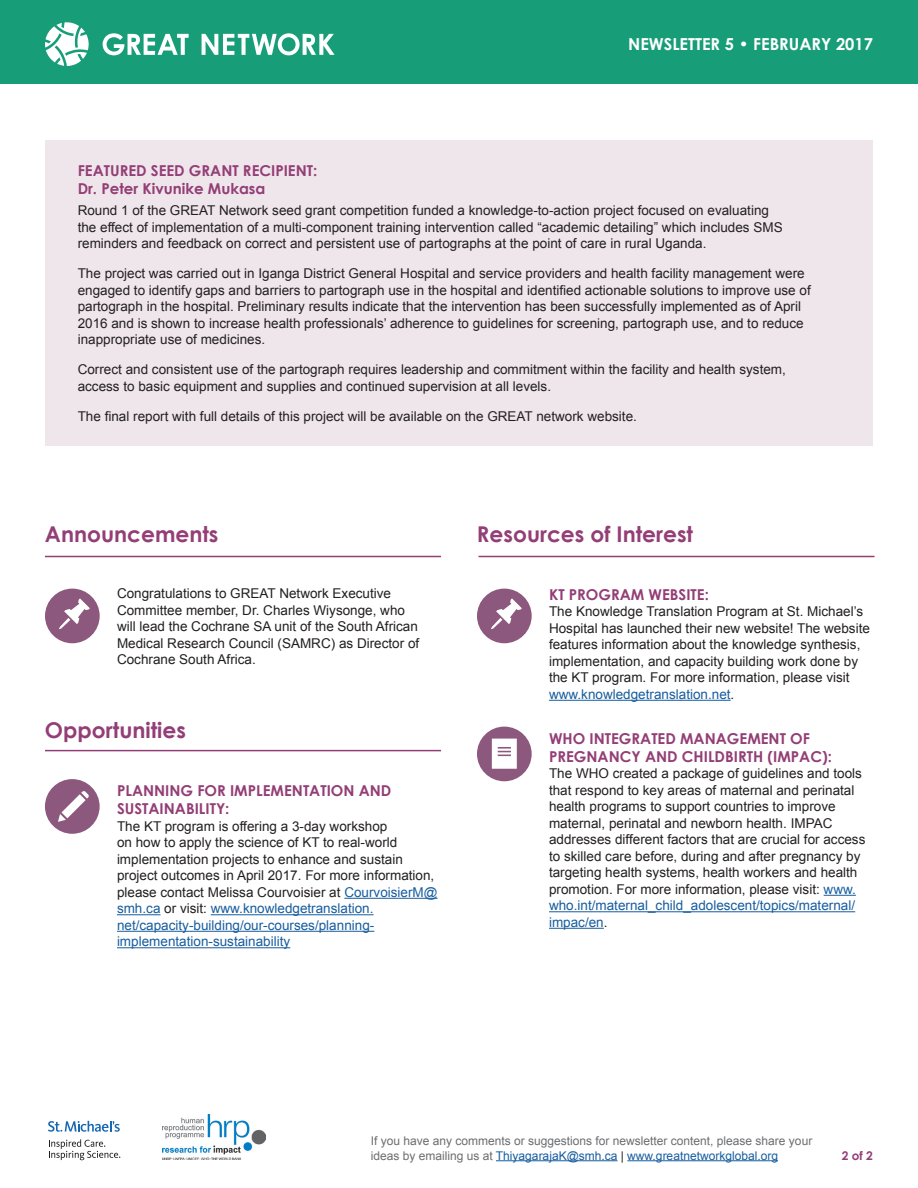
<style>
.page{position:relative;width:918px;height:1188px;background:#fff}
.page>*{position:absolute;margin:0;border:0;box-sizing:border-box;transform-origin:0 0}
.t1{font:700 21.75px "Century Gothic";color:#933e76}
.t2{font:700 16.5px "Century Gothic";color:#fff}
.t3{font:700 15px/18px "Century Gothic";color:#933e76}
.t4{font:13.5px/16.5px "Arial";color:#231f20}
.t5{font:12px/15px "Arial";color:#6c6d70}
.t6{font:700 12px "Century Gothic";color:#933e76}
.s1{color:#175d9e}
.s2{color:#231f20}
</style>
<div class="page">
<hr style="left:496px;top:1160px;width:122px;height:1px;background:#175d9e">
<hr style="left:627px;top:1160px;width:151px;height:1px;background:#175d9e">
<svg style="left:49px;top:1139px;width:71px;height:21px"></svg>
<svg style="left:48px;top:1121px;width:72px;height:11px"></svg>
<div style="left:0;top:0;width:918px;height:84px;background:#179d77"></div>
<svg style="left:202px;top:33px;width:133px;height:22px"></svg>
<svg style="left:103px;top:33px;width:86px;height:22px"></svg>
<svg style="left:45px;top:22px;width:44px;height:44px"></svg>
<img style="left:163px;top:1115px;width:102px;height:45px">
<div style="left:45px;top:589px;width:55px;height:54px;background:#8d587e;border-radius:50%"></div>
<svg style="left:59px;top:598px;width:31px;height:31px"></svg>
<div style="left:477px;top:589px;width:55px;height:54px;background:#8d587e;border-radius:50%"></div>
<svg style="left:491px;top:598px;width:31px;height:31px"></svg>
<hr style="left:344px;top:898px;width:94px;height:1px;background:#175d9e">
<hr style="left:117px;top:914px;width:44px;height:1px;background:#175d9e">
<hr style="left:211px;top:914px;width:163px;height:1px;background:#175d9e">
<hr style="left:117px;top:931px;width:257px;height:1px;background:#175d9e">
<hr style="left:117px;top:947px;width:173px;height:1px;background:#175d9e">
<hr style="left:549px;top:700px;width:182px;height:1px;background:#175d9e">
<hr style="left:824px;top:895px;width:32px;height:1px;background:#175d9e">
<hr style="left:549px;top:911px;width:306px;height:1px;background:#175d9e">
<hr style="left:549px;top:928px;width:55px;height:1px;background:#175d9e">
<div style="left:477px;top:727px;width:55px;height:54px;background:#8d587e;border-radius:50%"></div>
<svg style="left:491px;top:738px;width:26px;height:31px"></svg>
<hr style="left:45px;top:556px;width:396px;height:1px;background:#933e76">
<hr style="left:45px;top:750px;width:396px;height:1px;background:#933e76">
<hr style="left:478px;top:556px;width:397px;height:1px;background:#933e76">
<svg style="left:45px;top:779px;width:55px;height:55px"></svg>
<div style="left:45px;top:140px;width:828px;height:306px;background:#efe6eb"></div>
<p class="t2" style="left:628px;top:31px;width:246px">NEWSLETTER 5 • FEBRUARY 2017</p>
<p class="t3" style="left:78px;top:161px;width:241px">FEATURED SEED GRANT RECIPIENT:<br>Dr. Peter Kivunike Mukasa</p>
<p class="t4" style="left:78px;top:202px;width:707px">Round 1 of the GREAT Network seed grant competition funded a knowledge-to-action project focused on evaluating the effect of implementation of a multi-component training intervention called “academic detailing” which includes SMS reminders and feedback on correct and persistent use of partographs at the point of care in rural Uganda.</p>
<p class="t4" style="left:78px;top:265px;width:735px">The project was carried out in Iganga District General Hospital and service providers and health facility management were engaged to identify gaps and barriers to partograph use in the hospital and identified actionable solutions to improve use of partograph in the hospital. Preliminary results indicate that the intervention has been successfully implemented as of April 2016 and is shown to increase health professionals’ adherence to guidelines for screening, partograph use, and to reduce inappropriate use of medicines.</p>
<p class="t4" style="left:78px;top:361px;width:710px">Correct and consistent use of the partograph requires leadership and commitment within the facility and health system, access to basic equipment and supplies and continued supervision at all levels.</p>
<p class="t4" style="left:78px;top:408px;width:561px">The final report with full details of this project will be available on the GREAT network website.</p>
<h1 class="t1" style="left:45px;top:518px;width:175px">Announcements</h1>
<p class="t4" style="left:117px;top:586px;width:304px">Congratulations to GREAT Network Executive Committee member, Dr. Charles Wiysonge, who will lead the Cochrane SA unit of the South African Medical Research Council (SAMRC) as Director of Cochrane South Africa.</p>
<h1 class="t1" style="left:45px;top:713px;width:142px">Opportunities</h1>
<p class="t3" style="left:117px;top:781px;width:276px">PLANNING FOR IMPLEMENTATION AND<br>SUSTAINABILITY:</p>
<p class="t4" style="left:117px;top:818px;width:322px">The KT program is offering a 3-day workshop<br>on how to apply the science of KT to real-world implementation projects to enhance and sustain project outcomes in April 2017. For more information, please contact Melissa Courvoisier at <span class="s1">CourvoisierM@ smh.ca</span> or visit: <span class="s1">www.knowledgetranslation. net/capacity-building/our-courses/planning&shy;implementation-sustainability</span></p>
<h1 class="t1" style="left:477px;top:518px;width:218px">Resources of Interest</h1>
<p class="t3" style="left:549px;top:585px;width:161px">KT PROGRAM WEBSITE:</p>
<p class="t4" style="left:549px;top:604px;width:322px">The Knowledge Translation Program at St. Michael’s Hospital has launched their new website! The website features information about the knowledge synthesis, implementation, and capacity building work done by the KT program. For more information, please visit <span class="s1">www.knowledgetranslation.net</span>.</p>
<p class="t3" style="left:549px;top:729px;width:284px">WHO INTEGRATED MANAGEMENT OF<br>PREGNANCY AND CHILDBIRTH (IMPAC):</p>
<p class="t4" style="left:549px;top:766px;width:318px">The WHO created a package of guidelines and tools that respond to key areas of maternal and perinatal health programs to support countries to improve maternal, perinatal and newborn health. IMPAC addresses different factors that are crucial for access to skilled care before, during and after pregnancy by targeting health systems, health workers and health promotion. For more information, please visit: <span class="s1">www. who.int/maternal_child_adolescent/topics/maternal/ impac/en</span>.</p>
<p class="t5" style="left:371px;top:1133px;width:443px">If you have any comments or suggestions for newsletter content, please share your ideas by emailing us at <span class="s1">ThiyagarajaK@smh.ca</span> <span class="s2">|</span> <span class="s1">www.greatnetworkglobal.org</span></p>
<p class="t6" style="left:842px;top:1146px;width:33px">2 of 2</p>
</div>
